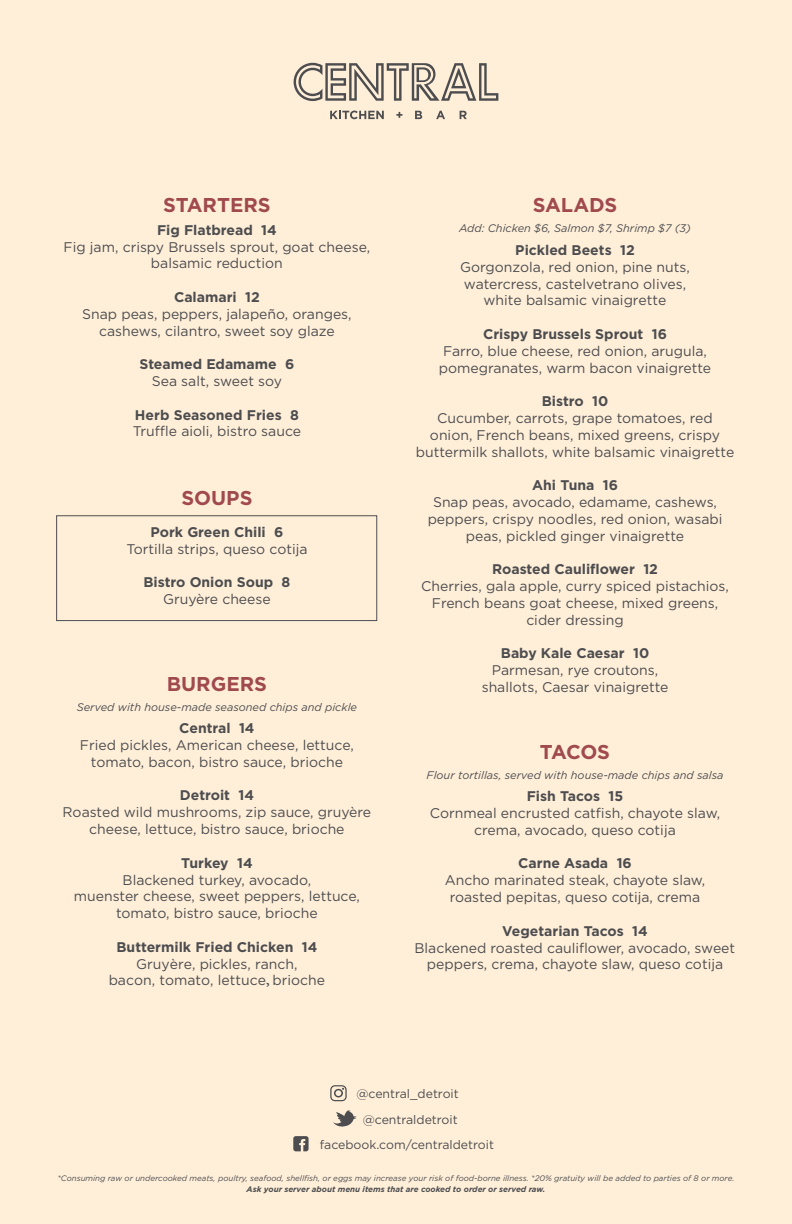
<style>
.page{position:relative;width:792px;height:1224px;background:#ffefd9}
.page>*{position:absolute;margin:0;border:0;box-sizing:border-box;transform-origin:0 0}
.t1{font:700 20px "Gotham";color:#a04a4d}
.t2{font:14px/16.7px "Gotham";color:#4d4d4f;text-align:center}
.t3{font:700 14px "Gotham";color:#4d4d4f}
.t4{font:12.3px/24.4px "Gotham";color:#4d4d4f;text-align:center}
.t5{font:italic 11px "Gotham";color:#4d4d4f}
.t6{font:italic 8px "Gotham";color:#4d4d4f}
.t7{font:italic 700 8px "Gotham";color:#4d4d4f}
.s1{font-family:"Minion Pro";font-weight:700}
</style>
<div class="page">
<svg style="left:330px;top:111px;width:54px;height:8px"></svg>
<svg style="left:396px;top:112px;width:6px;height:6px"></svg>
<svg style="left:415px;top:111px;width:7px;height:8px"></svg>
<svg style="left:436px;top:111px;width:9px;height:8px"></svg>
<svg style="left:460px;top:111px;width:7px;height:8px"></svg>
<svg style="left:294px;top:63px;width:204px;height:38px"></svg>
<svg style="left:333px;top:1110px;width:23px;height:17px"></svg>
<svg style="left:293px;top:1136px;width:16px;height:15px"></svg>
<svg style="left:330px;top:1085px;width:17px;height:16px"></svg>
<div style="left:56px;top:516px;width:321px;height:105px;border:1px solid #4d4d4f"></div>
<h1 class="t1" style="left:163px;top:192px;width:109px">STARTERS</h1>
<p class="t3" style="left:157px;top:221px;width:121px">Fig Flatbread 14</p>
<p class="t2" style="left:64px;top:238px;width:308px">Fig jam, crispy Brussels sprout, goat cheese, balsamic reduction</p>
<p class="t3" style="left:174px;top:288px;width:87px">Calamari 12</p>
<p class="t2" style="left:82px;top:305px;width:271px">Snap peas, peppers, jalapeño, oranges, cashews, cilantro, sweet soy glaze</p>
<p class="t3" style="left:139px;top:355px;width:157px">Steamed Edamame 6</p>
<p class="t2" style="left:152px;top:372px;width:132px">Sea salt, sweet soy</p>
<p class="t3" style="left:135px;top:405px;width:165px">Herb Seasoned Fries 8</p>
<p class="t2" style="left:133px;top:423px;width:170px">Truffle aioli, bistro sauce</p>
<h1 class="t1" style="left:181px;top:485px;width:73px">SOUPS</h1>
<p class="t3" style="left:150px;top:523px;width:135px">Pork Green Chili 6</p>
<p class="t2" style="left:126px;top:540px;width:183px">Tortilla strips, queso cotija</p>
<p class="t3" style="left:144px;top:573px;width:148px">Bistro Onion Soup 8</p>
<p class="t2" style="left:163px;top:590px;width:109px">Gruyère cheese</p>
<h1 class="t1" style="left:167px;top:670px;width:102px">BURGERS</h1>
<p class="t5" style="left:77px;top:700px;width:282px">Served with house-made seasoned chips and pickle</p>
<p class="t3" style="left:179px;top:719px;width:77px">Central 14</p>
<p class="t2" style="left:80px;top:737px;width:275px">Fried pickles, American cheese, lettuce, tomato, bacon, bistro sauce, brioche</p>
<p class="t3" style="left:180px;top:786px;width:76px">Detroit 14</p>
<p class="t2" style="left:63px;top:804px;width:310px">Roasted wild mushrooms, zip sauce, gruyère cheese, lettuce, bistro sauce, brioche</p>
<p class="t3" style="left:181px;top:853px;width:73px">Turkey 14</p>
<p class="t2" style="left:74px;top:871px;width:288px">Blackened turkey, avocado,<br>muenster cheese, sweet peppers, lettuce, tomato, bistro sauce, brioche</p>
<p class="t3" style="left:117px;top:937px;width:202px">Buttermilk Fried Chicken 14</p>
<p class="t2" style="left:109px;top:955px;width:218px">Gruyère, pickles, ranch,<br>bacon, tomato, lettuce<span class="s1">,</span> brioche</p>
<h1 class="t1" style="left:533px;top:192px;width:86px">SALADS</h1>
<p class="t5" style="left:459px;top:221px;width:233px">Add: Chicken $6, Salmon $7, Shrimp $7 (3)</p>
<p class="t3" style="left:515px;top:241px;width:121px">Pickled Beets 12</p>
<p class="t2" style="left:460px;top:258px;width:231px">Gorgonzola, red onion, pine nuts, watercress, castelvetrano olives, white balsamic vinaigrette</p>
<p class="t3" style="left:483px;top:325px;width:185px">Crispy Brussels Sprout 16</p>
<p class="t2" style="left:439px;top:342px;width:274px">Farro, blue cheese, red onion, arugula, pomegranates, warm bacon vinaigrette</p>
<p class="t3" style="left:542px;top:392px;width:68px">Bistro 10</p>
<p class="t2" style="left:416px;top:410px;width:320px">Cucumber, carrots, grape tomatoes, red onion, French beans, mixed greens, crispy buttermilk shallots, white balsamic vinaigrette</p>
<p class="t3" style="left:532px;top:476px;width:87px">Ahi Tuna 16</p>
<p class="t2" style="left:428px;top:494px;width:296px">Snap peas, avocado, edamame, cashews, peppers, crispy noodles, red onion, wasabi peas, pickled ginger vinaigrette</p>
<p class="t3" style="left:492px;top:560px;width:167px">Roasted Cauliflower 12</p>
<p class="t2" style="left:421px;top:578px;width:309px">Cherries, gala apple, curry spiced pistachios,<br>French beans goat cheese, mixed greens, cider dressing</p>
<p class="t3" style="left:501px;top:644px;width:150px">Baby Kale Caesar 10</p>
<p class="t2" style="left:482px;top:662px;width:188px">Parmesan, rye croutons, shallots, Caesar vinaigrette</p>
<h1 class="t1" style="left:540px;top:738px;width:72px">TACOS</h1>
<p class="t5" style="left:426px;top:768px;width:299px">Flour tortillas, served with house-made chips and salsa</p>
<p class="t3" style="left:527px;top:787px;width:98px">Fish Tacos 15</p>
<p class="t2" style="left:430px;top:805px;width:292px">Cornmeal encrusted catfish, chayote slaw, crema, avocado, queso cotija</p>
<p class="t3" style="left:518px;top:854px;width:115px">Carne Asada 16</p>
<p class="t2" style="left:445px;top:872px;width:262px">Ancho marinated steak, chayote slaw, roasted pepitas, queso cotija, crema</p>
<p class="t3" style="left:502px;top:921px;width:147px">Vegetarian Tacos 14</p>
<p class="t2" style="left:414px;top:939px;width:322px">Blackened roasted cauliflower, avocado, sweet peppers, crema, chayote slaw, queso cotija</p>
<p class="t4" style="left:356px;top:1081px;width:104px">@central_detroit</p>
<p class="t4" style="left:320px;top:1107px;width:176px">@centraldetroit facebook.com/centraldetroit</p>
<p class="t6" style="left:57px;top:1173px;width:679px">*Consuming raw or undercooked meats, poultry, seafood, shellfish, or eggs may increase your risk of food-borne illness. *20% gratuity will be added to parties of 8 or more.</p>
<p class="t7" style="left:247px;top:1184px;width:300px">Ask your server about menu items that are cooked to order or served raw.</p>
</div>
